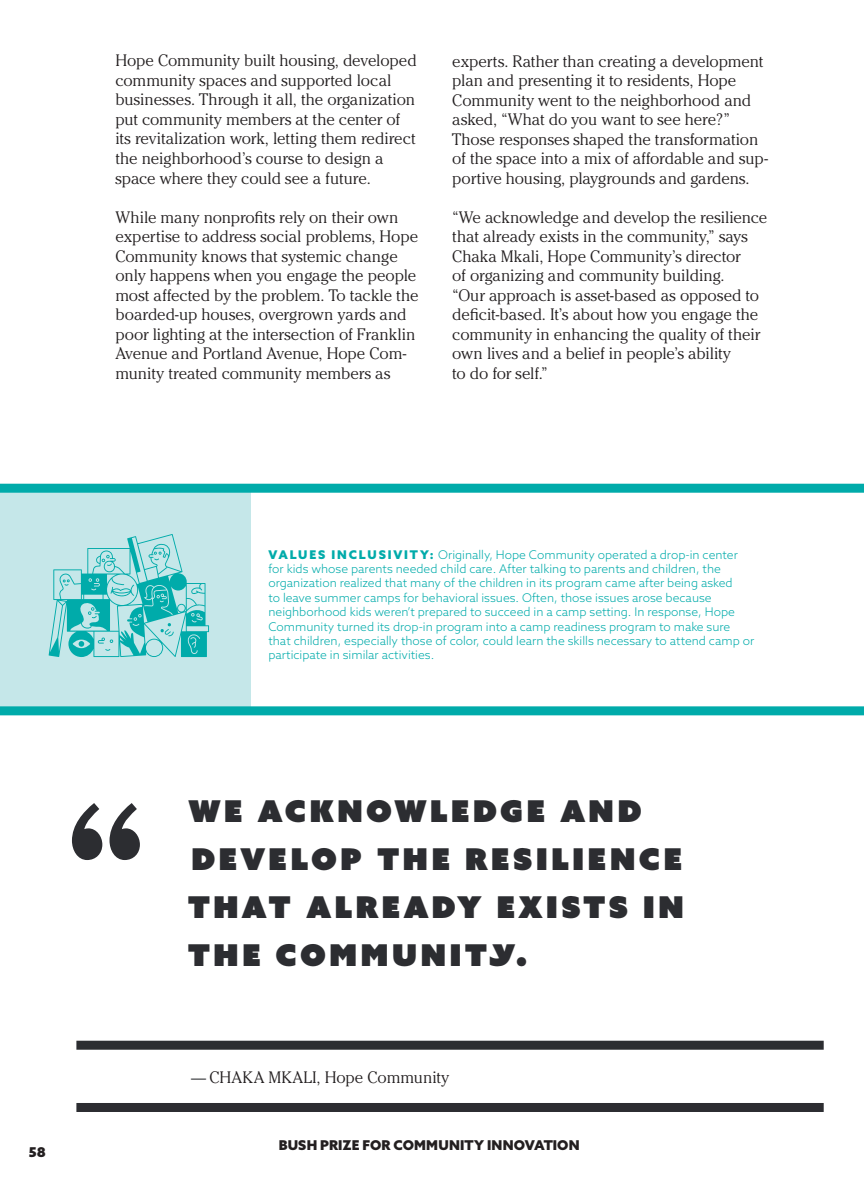
<style>
.page{position:relative;width:864px;height:1188px;background:#fff}
.page>*{position:absolute;margin:0;border:0;box-sizing:border-box;transform-origin:0 0}
.t1{font:30px/48px "Azo Sans Uber";letter-spacing:.105em;color:#2c2d31}
.t2{font:300 16.5px/19.5px "Cheltenham";letter-spacing:-.005em;color:#231f20}
.t3{font:900 13.5px "Azo Sans";letter-spacing:.01em;color:#231f20}
.t4{font:300 12px/14.4px "Azo Sans";color:#00abaa}
.s1{font-weight:900}
.s2{font-size:15px;color:#2c2d31}
</style>
<div class="page">
<div style="left:76px;top:1040px;width:747px;height:9px;background:#2c2d31"></div>
<div style="left:76px;top:1103px;width:747px;height:9px;background:#2c2d31"></div>
<div style="left:0;top:488px;width:251px;height:221px;background:#c5e7e9"></div>
<div style="left:0;top:484px;width:864px;height:9px;background:#00abaa"></div>
<div style="left:0;top:706px;width:864px;height:9px;background:#00abaa"></div>
<svg style="left:49px;top:534px;width:160px;height:123px"></svg>
<svg style="left:72px;top:803px;width:30px;height:57px"></svg>
<svg style="left:109px;top:803px;width:31px;height:57px"></svg>
<p class="t3" style="left:29px;top:1142px;width:19px">58</p>
<p class="t2" style="left:115px;top:51px;width:303px">Hope Community built housing, developed community spaces and supported local businesses. Through it all, the organization put community members at the center of its revitalization work, letting them redirect the neighborhood’s course to design a space where they could see a future.</p>
<p class="t2" style="left:115px;top:207px;width:305px">While many nonprofts rely on their own expertise to address social problems, Hope Community knows that systemic change only happens when you engage the people most affected by the problem. To tackle the boarded-up houses, overgrown yards and poor lighting at the intersection of Franklin Avenue and Portland Avenue, Hope Com&shy;munity treated community members as</p>
<p class="t2" style="left:452px;top:51px;width:317px">experts. Rather than creating a development plan and presenting it to residents, Hope Community went to the neighborhood and asked, “What do you want to see here?” Those responses shaped the transformation of the space into a mix of affordable and sup&shy;portive housing, playgrounds and gardens.</p>
<p class="t2" style="left:452px;top:207px;width:316px">“We acknowledge and develop the resilience that already exists in the community,” says Chaka Mkali, Hope Community’s director<br>of organizing and community building.<br>“Our approach is asset-based as opposed to defcit-based. It’s about how you engage the community in enhancing the quality of their own lives and a belief in people’s ability<br>to do for self.”</p>
<p class="t4" style="left:268px;top:547px;width:487px"><span class="s1">VALU E S I NC LU S IVIT Y:</span> Originally, Hope Community operated a drop-in center for kids whose parents needed child care. After talking to parents and children, the organization realized that many of the children in its program came after being asked<br>to leave summer camps for behavioral issues. Often, those issues arose because neighborhood kids weren’t prepared to succeed in a camp setting. In response, Hope Community turned its drop-in program into a camp readiness program to make sure that children, especially those of color, could learn the skills necessary to attend camp or participate in similar activities.</p>
<p class="t1" style="left:187px;top:786px;width:498px">WE ACKNOWLEDGE AND<br>DEVELOP THE RESILIENCE<br>THAT ALREADY EXISTS IN<br>THE COMMUNITY.</p>
<p class="t2" style="left:191px;top:1067px;width:260px"><span class="s2">—</span> CHAKA MKALI, Hope Community</p>
<p class="t3" style="left:279px;top:1136px;width:302px">BUSH PRIZE FOR COMMUNITY INNOVATION</p>
</div>
